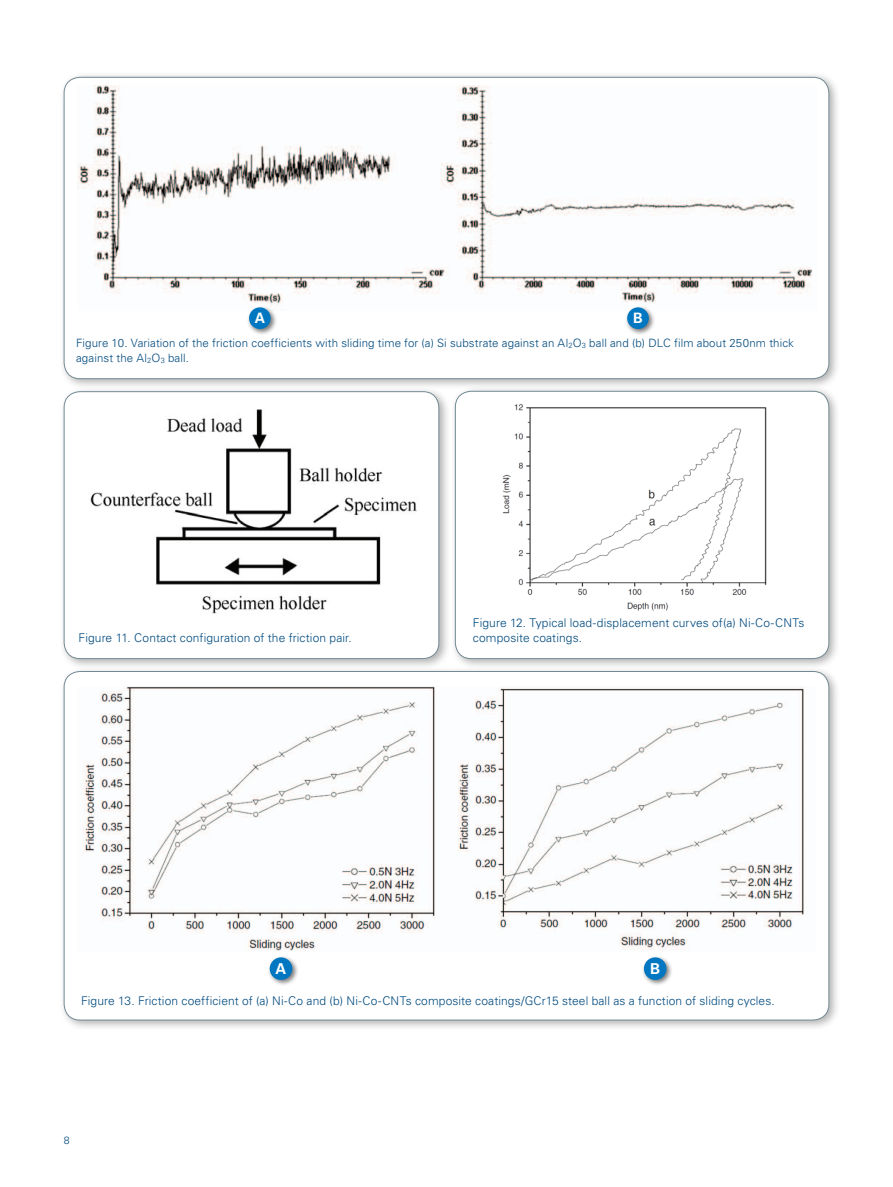
<style>
.page{position:relative;width:893px;height:1187px;background:#fff}
.page>*{position:absolute;margin:0;border:0;box-sizing:border-box;transform-origin:0 0}
.t1{font:700 15px "Univers LT Std";color:#fff}
.t2{font:700 14.4px "Univers LT Std";color:#fff}
.t3{font:300 12px/15.8px "Univers LT Std";letter-spacing:.01em;color:#004a7f}
.t4{font:300 11.55px/15.1px "Univers LT Std";letter-spacing:.01em;color:#004a7f}
.t5{font:300 10.5px "Univers LT Std";color:#004a7f}
</style>
<div class="page">
<div style="left:59px;top:386px;width:392px;height:284px;background:#231f20;opacity:.35"></div>
<div style="left:64px;top:391px;width:375px;height:267px;background:#fff;border-radius:16px"></div>
<img style="left:90px;top:409px;width:327px;height:204px">
<div style="left:64px;top:391px;width:375px;height:268px;border:1px solid #738a95;border-radius:16px"></div>
<div style="left:450px;top:385px;width:391px;height:284px;background:#231f20;opacity:.35"></div>
<div style="left:455px;top:391px;width:374px;height:267px;background:#fff;border-radius:16px"></div>
<img style="left:502px;top:404px;width:265px;height:207px">
<div style="left:455px;top:391px;width:374px;height:268px;border:1px solid #738a95;border-radius:16px"></div>
<div style="left:59px;top:665px;width:782px;height:366px;background:#231f20;opacity:.35"></div>
<div style="left:64px;top:671px;width:765px;height:348px;background:#fff;border-radius:16px"></div>
<img style="left:83px;top:686px;width:721px;height:265px">
<div style="left:267px;top:954px;width:32px;height:32px;background:#231f20;opacity:.6"></div>
<div style="left:270px;top:957px;width:22px;height:22px;background:#0077c0;border-radius:50%"></div>
<div style="left:641px;top:954px;width:32px;height:32px;background:#231f20;opacity:.6"></div>
<div style="left:644px;top:957px;width:22px;height:22px;background:#0077c0;border-radius:50%"></div>
<div style="left:59px;top:72px;width:782px;height:318px;background:#231f20;opacity:.35"></div>
<div style="left:64px;top:77px;width:765px;height:301px;background:#fff;border-radius:16px"></div>
<img style="left:77px;top:85px;width:735px;height:220px">
<div style="left:625px;top:305px;width:30px;height:30px;background:#231f20;opacity:.6"></div>
<div style="left:627px;top:307px;width:22px;height:22px;background:#0077c0;border-radius:50%"></div>
<div style="left:246px;top:305px;width:31px;height:30px;background:#231f20;opacity:.6"></div>
<div style="left:249px;top:307px;width:22px;height:22px;background:#0077c0;border-radius:50%"></div>
<p class="t2" style="left:255px;top:310px;width:12px">A</p>
<p class="t2" style="left:633px;top:310px;width:11px">B</p>
<p class="t4" style="left:76px;top:335px;width:719px">Figure 10. Variation of the friction coefficients with sliding time for (a) Si substrate against an Al<sub>2</sub>O<sub>3</sub> ball and (b) DLC film about 250nm thick against the Al<sub>2</sub>O<sub>3</sub> ball.</p>
<p class="t3" style="left:79px;top:630px;width:275px">Figure 11. Contact configuration of the friction pair.</p>
<p class="t3" style="left:473px;top:614px;width:333px">Figure 12. Typical load-displacement curves of(a) Ni-Co-CNTs composite coatings.</p>
<p class="t1" style="left:276px;top:959px;width:12px">A</p>
<p class="t1" style="left:650px;top:959px;width:12px">B</p>
<p class="t3" style="left:81px;top:992px;width:695px">Figure 13. Friction coefficient of (a) Ni-Co and (b) Ni-Co-CNTs composite coatings/GCr15 steel ball as a function of sliding cycles.</p>
<p class="t5" style="left:64px;top:1133px;width:7px">8</p>
</div>
